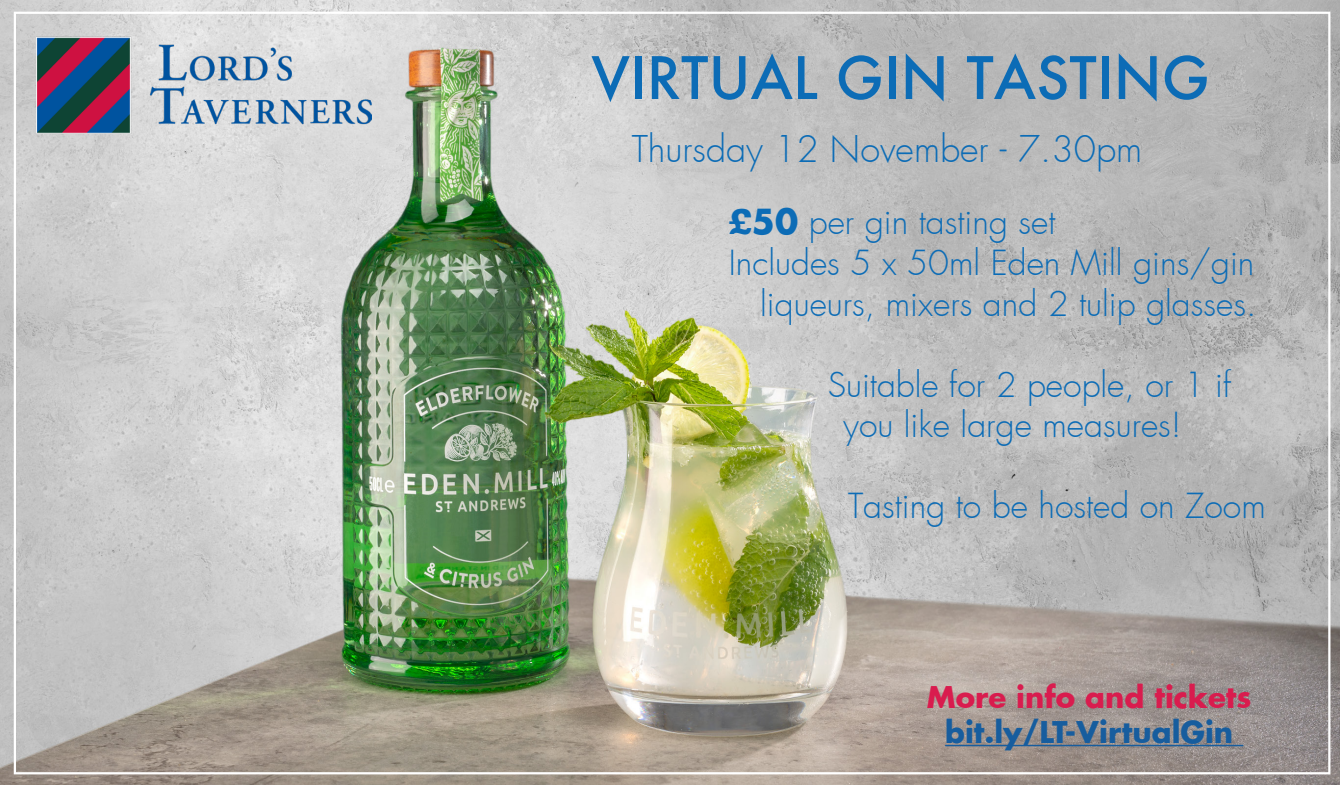
<style>
.page{position:relative;width:1340px;height:785px;background:#fff}
.page>*{position:absolute;margin:0;border:0;box-sizing:border-box;transform-origin:0 0}
.t1{font:500 56.93px "Futura";color:#0c6cb6}
.t2{font:300 36px "Futura";color:#0c6cb6}
.t3{font:300 33.75px/40.5px "Futura";color:#0c6cb6;text-align:right}
.t4{font:700 29.25px "Futura";color:#175d9e}
.t5{font:700 29.25px "Futura";color:#d91c4e}
.s1{font-weight:700}
</style>
<div class="page">
<img style="left:0;top:0;width:1339px;height:784px">
<img style="left:23px;top:25px;width:348px;height:121px">
<hr style="left:945px;top:744px;width:298px;height:2px;background:#175d9e">
<p class="t1" style="left:591px;top:39px;width:620px">VIRTUAL GIN TASTING</p>
<p class="t2" style="left:631px;top:126px;width:512px">Thursday 12 November - 7.30pm</p>
<p class="t3" style="left:728px;top:202px;width:328px"><span class="s1">£50</span> per gin tasting set</p>
<p class="t3" style="left:728px;top:243px;width:529px">Includes 5 x 50ml Eden Mill gins/gin liqueurs, mixers and 2 tulip glasses.</p>
<p class="t3" style="left:843px;top:364px;width:389px;text-align:left;text-indent:-16px">Suitable for 2 people, or 1 if you like large measures!</p>
<p class="t3" style="left:848px;top:486px;width:419px">Tasting to be hosted on Zoom</p>
<p class="t5" style="left:927px;top:676px;width:326px">More info and tickets</p>
<p class="t4" style="left:945px;top:711px;width:290px">bit.ly/LT-VirtualGin</p>
</div>
